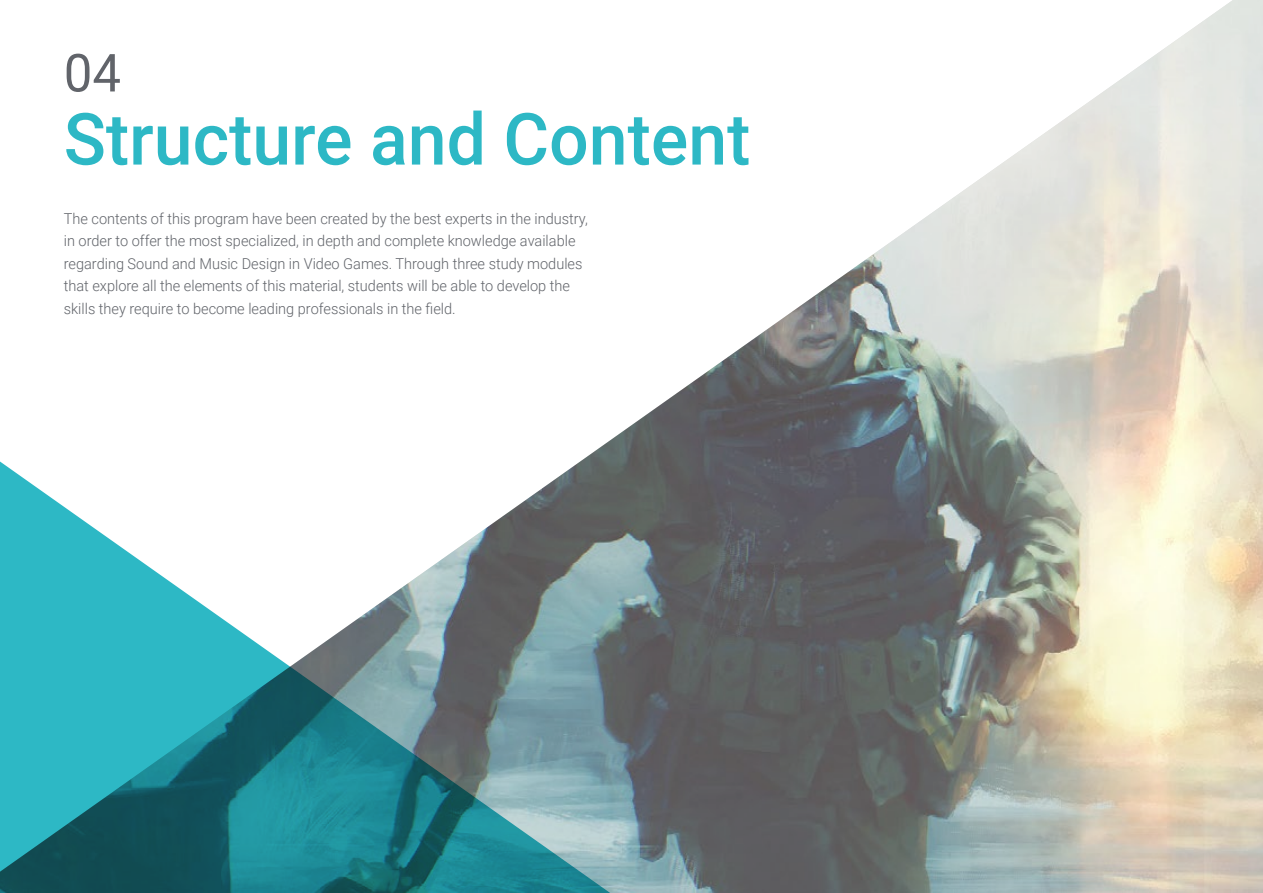
<style>
.page{position:relative;width:1263px;height:893px;background:#fff}
.page>*{position:absolute;margin:0;border:0;box-sizing:border-box;transform-origin:0 0}
.t1{font:500 72px "Roboto";color:#2db8c5}
.t2{font:52.5px "Roboto";color:#61646a}
.t3{font:300 15px/22.5px "Roboto";color:#61646a}
</style>
<div class="page">
<img style="left:602px;top:0;width:661px;height:893px">
<svg style="left:0;top:446px;width:640px;height:447px"></svg>
<h2 class="t2" style="left:64px;top:36px;width:59px">04</h2>
<h1 class="t1" style="left:64px;top:89px;width:688px">Structure and Content</h1>
<p class="t3" style="left:64px;top:207px;width:526px">The contents of this program have been created by the best experts in the industry, in order to offer the most specialized, in depth and complete knowledge available regarding Sound and Music Design in Video Games. Through three study modules that explore all the elements of this material, students will be able to develop the skills they require to become leading professionals in the field.</p>
</div>
